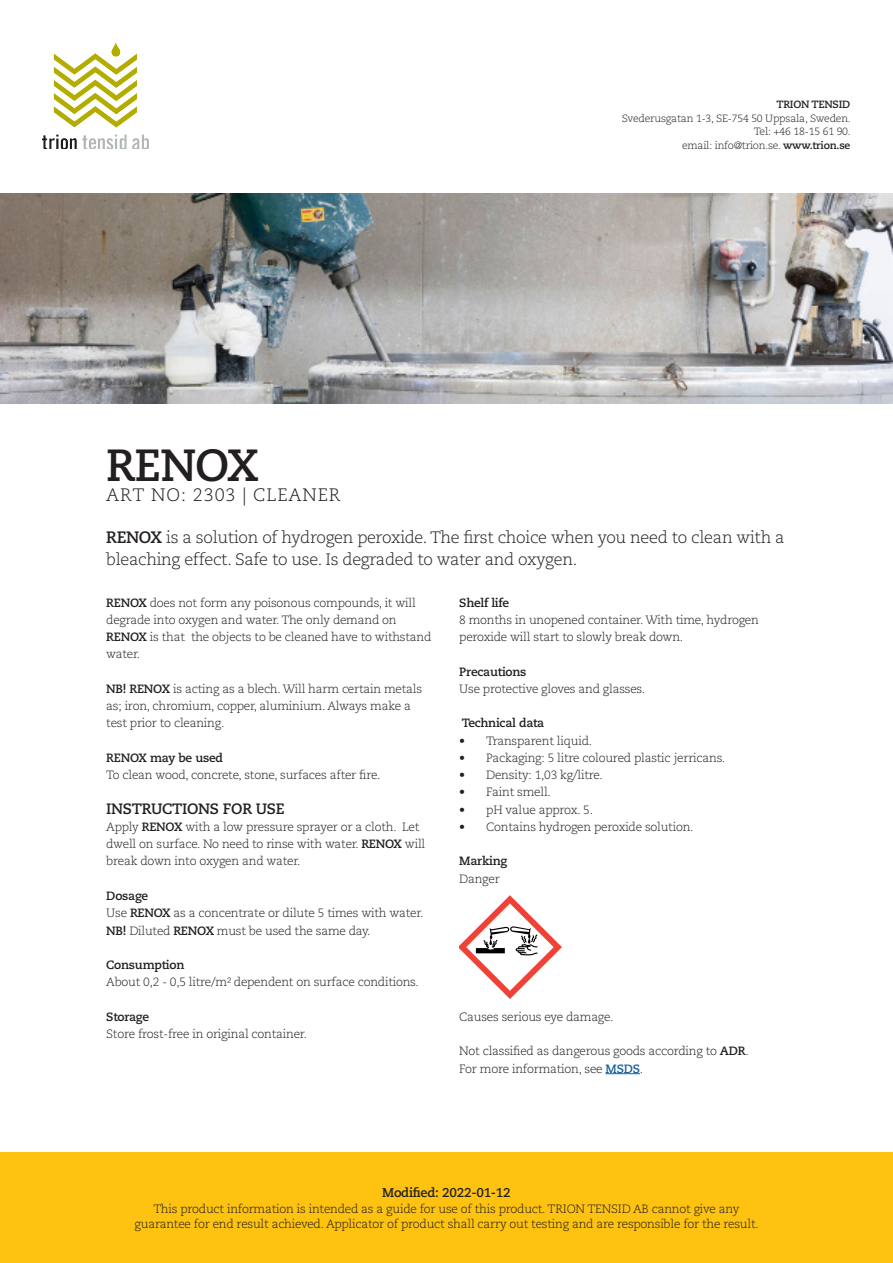
<style>
.page{position:relative;width:893px;height:1263px;background:#fff}
.page>*{position:absolute;margin:0;border:0;box-sizing:border-box;transform-origin:0 0}
.Rubrik{font:700 45px "Caecilia LT Std";letter-spacing:-.02em;color:#231f20}
.Rubrik-2{font:300 18px "Caecilia LT Std";letter-spacing:.05em;color:#231f20}
.Ingress{font:300 16.5px/22.5px "Caecilia LT Std";letter-spacing:-.02em;color:#231f20}
.Rubrik_3{font:700 15px "Caecilia LT Std";letter-spacing:-.02em;color:#231f20}
.t1{font:700 12.75px "Caecilia LT Std";letter-spacing:-.02em;color:#231f20}
.Brödtext{font:300 12px/17.2px "Caecilia LT Std";letter-spacing:-.02em;color:#231f20}
.Rubrik_3-2{font:300 12px/17.2px "Caecilia LT Std";letter-spacing:-.02em;color:#231f20}
.Rubrik_3-3{font:700 12px "Caecilia LT Std";letter-spacing:-.02em;color:#231f20}
.Brödtext-2{font:700 12px "Caecilia LT Std";letter-spacing:-.02em;color:#231f20}
.t2{font:300 10.5px "Caecilia LT Std";letter-spacing:-.02em;color:#231f20}
.t3{font:700 10.5px "Caecilia LT Std";letter-spacing:-.02em;color:#231f20}
.s1{font-weight:700}
.s2{font-weight:700;color:#175d9e}
</style>
<div class="page">
<div style="left:0;top:1152px;width:893px;height:111px;background:#fec210"></div>
<img style="left:0;top:194px;width:893px;height:210px">
<img style="left:43px;top:43px;width:106px;height:106px">
<hr style="left:606px;top:1073px;width:34px;height:1px;background:#175d9e">
<img style="left:459px;top:895px;width:103px;height:103px">
<p class="t3" style="left:776px;top:98px;width:76px">TRION TENSID</p>
<p class="t2" style="left:622px;top:112px;width:231px">Svederusgatan 1-3, SE-754 50 Uppsala, Sweden.</p>
<p class="t2" style="left:754px;top:126px;width:99px">Tel: +46 18-15 61 90.</p>
<p class="t2" style="left:682px;top:139px;width:170px">email: info@trion.se. <span class="s1">www.trion.se</span></p>
<p class="Rubrik" style="left:106px;top:439px;width:154px">RENOX</p>
<p class="Rubrik-2" style="left:106px;top:484px;width:236px">ART NO: 2303 | CLEANER</p>
<p class="Ingress" style="left:106px;top:526px;width:680px"><span class="s1">RENOX</span> is a solution of hydrogen peroxide. The first choice when you need to clean with a bleaching effect. Safe to use. Is degraded to water and oxygen.</p>
<p class="Brödtext" style="left:106px;top:594px;width:327px"><span class="s1">RENOX</span> does not form any poisonous compounds, it will degrade into oxygen and water. The only demand on <span class="s1">RENOX</span> is that the objects to be cleaned have to withstand water.</p>
<p class="Brödtext" style="left:106px;top:680px;width:317px"><span class="s1">NB! RENOX</span> is acting as a blech. Will harm certain metals as; iron, chromium, copper, aluminium. Always make a test prior to cleaning.</p>
<p class="Rubrik_3-3" style="left:106px;top:751px;width:118px">RENOX may be used</p>
<p class="Rubrik_3-2" style="left:106px;top:767px;width:276px">To clean wood, concrete, stone, surfaces after fire.</p>
<p class="Rubrik_3" style="left:106px;top:800px;width:180px">INSTRUCTIONS FOR USE</p>
<p class="Rubrik_3-2" style="left:106px;top:818px;width:321px">Apply <span class="s1">RENOX</span> with a low pressure sprayer or a cloth. Let dwell on surface. No need to rinse with water. <span class="s1">RENOX</span> will break down into oxygen and water.</p>
<p class="Rubrik_3-3" style="left:106px;top:889px;width:44px">Dosage</p>
<p class="Brödtext" style="left:106px;top:905px;width:319px">Use <span class="s1">RENOX</span> as a concentrate or dilute 5 times with water.</p>
<p class="Brödtext" style="left:106px;top:922px;width:266px"><span class="s1">NB!</span> Diluted <span class="s1">RENOX</span> must be used the same day.</p>
<p class="Brödtext-2" style="left:106px;top:958px;width:80px">Consumption</p>
<p class="Brödtext" style="left:106px;top:974px;width:314px">About 0,2 - 0,5 litre/m² dependent on surface conditions.</p>
<p class="Rubrik_3-3" style="left:106px;top:1009px;width:44px">Storage</p>
<p class="Brödtext" style="left:106px;top:1025px;width:202px">Store frost-free in original container.</p>
<p class="Rubrik_3-3" style="left:459px;top:595px;width:51px">Shelf life</p>
<p class="Brödtext" style="left:459px;top:611px;width:301px">8 months in unopened container. With time, hydrogen</p>
<p class="Brödtext" style="left:459px;top:629px;width:225px">peroxide will start to slowly break down.</p>
<p class="Rubrik_3-3" style="left:459px;top:664px;width:69px">Precautions</p>
<p class="Brödtext" style="left:459px;top:680px;width:187px">Use protective gloves and glasses.</p>
<p class="Rubrik_3-3" style="left:462px;top:716px;width:84px">Technical data</p>
<p class="Brödtext" style="left:459px;top:732px;width:134px">• Transparent liquid.</p>
<p class="Brödtext" style="left:459px;top:749px;width:267px">• Packaging: 5 litre coloured plastic jerricans.</p>
<p class="Brödtext" style="left:459px;top:767px;width:145px">• Density: 1,03 kg/litre.</p>
<p class="Brödtext" style="left:459px;top:784px;width:93px">• Faint smell.</p>
<p class="Brödtext" style="left:459px;top:801px;width:135px">• pH value approx. 5.</p>
<p class="Brödtext" style="left:459px;top:818px;width:236px">• Contains hydrogen peroxide solution.</p>
<p class="Rubrik_3-3" style="left:459px;top:854px;width:50px">Marking</p>
<p class="Rubrik_3-2" style="left:459px;top:870px;width:42px">Danger</p>
<p class="Brödtext" style="left:459px;top:1008px;width:156px">Causes serious eye damage.</p>
<p class="Brödtext" style="left:459px;top:1043px;width:291px">Not classified as dangerous goods according to <span class="s1">ADR</span>.</p>
<p class="Brödtext" style="left:459px;top:1060px;width:186px">For more information, see <span class="s2">MSDS</span>.</p>
<p class="t1" style="left:382px;top:1185px;width:130px">Modified: 2022-01-12</p>
<p class="Brödtext" style="left:135px;top:1201px;width:626px;line-height:15.8px;text-align:center">This product information is intended as a guide for use of this product. TRION TENSID AB cannot give any guarantee for end result achieved. Applicator of product shall carry out testing and are responsible for the result.</p>
</div>
